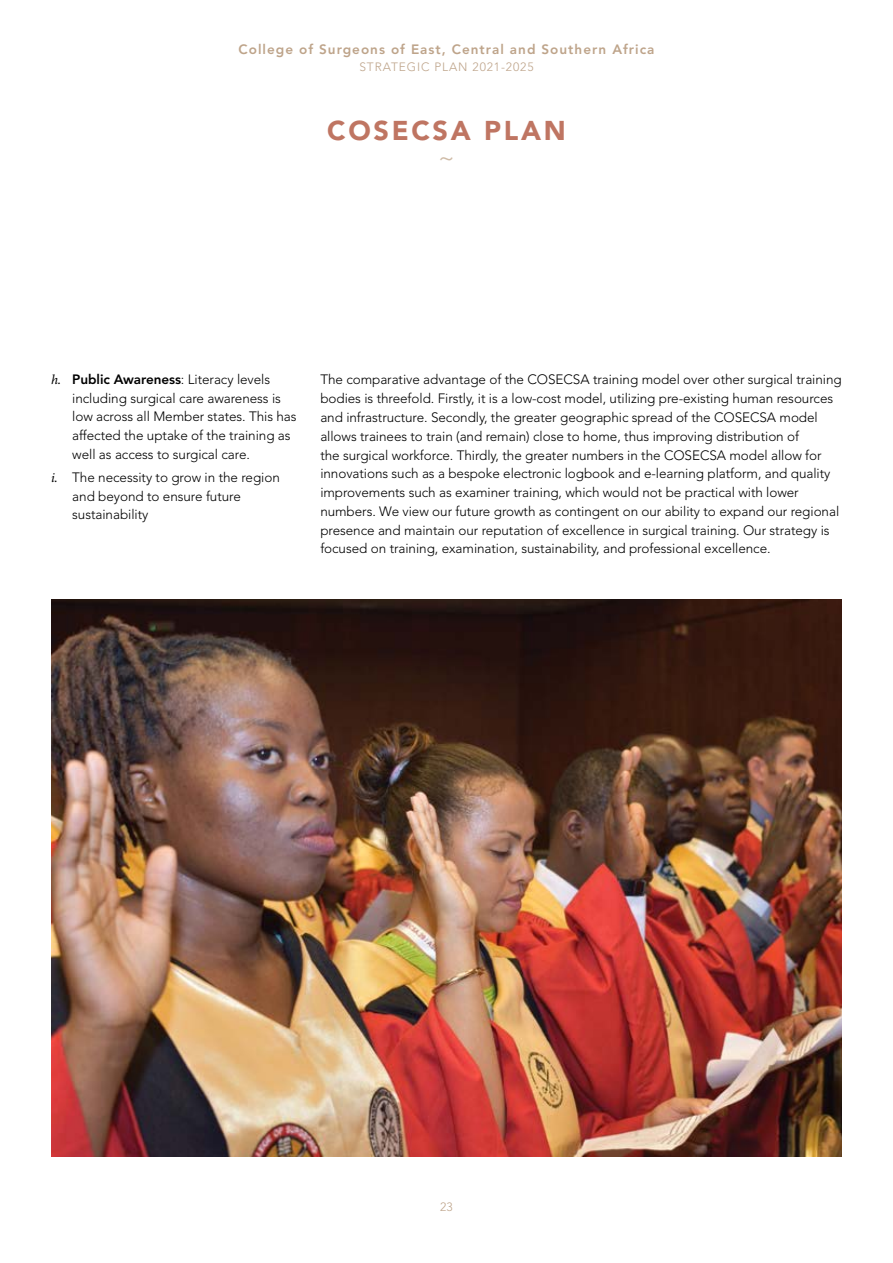
<style>
.page{position:relative;width:893px;height:1263px;background:#fff}
.page>*{position:absolute;margin:0;border:0;box-sizing:border-box;transform-origin:0 0}
.t1{font:900 27px "Avenir";letter-spacing:.1em;color:#bf7562}
.t2{font:300 27px "Avenir";color:#cfbba7}
.t3{font:300 13.5px/18.8px "Avenir";letter-spacing:-.005em;color:#000}
.t4{font:800 13.5px "Avenir";letter-spacing:.075em;color:#bea48a}
.t5{font:300 12px "Avenir";letter-spacing:.075em;color:#bea48a}
.s1{font-family:"Minion Variable Concept";font-weight:400;font-style:italic}
.s2{font-weight:800}
</style>
<div class="page">
<img style="left:51px;top:599px;width:791px;height:558px">
<p class="t4" style="left:239px;top:41px;width:417px">College of Surgeons of East, Central and Southern Africa</p>
<p class="t5" style="left:359px;top:59px;width:176px">STRATEGIC PLAN 2021-2025</p>
<h1 class="t1" style="left:327px;top:114px;width:240px">COSECSA PLAN</h1>
<h1 class="t2" style="left:437px;top:141px;width:19px">~</h1>
<p class="t3" style="left:72px;top:370px;width:226px;text-indent:-21px"><span class="s1">h.</span> <span class="s2">Public Awareness</span>: Literacy levels including surgical care awareness is low across all Member states. This has affected the uptake of the training as well as access to surgical care.</p>
<p class="t3" style="left:72px;top:468px;width:209px;text-indent:-21px"><span class="s1">i.</span> The necessity to grow in the region and beyond to ensure future sustainability</p>
<p class="t3" style="left:320px;top:370px;width:523px">The comparative advantage of the COSECSA training model over other surgical training bodies is threefold. Firstly, it is a low-cost model, utilizing pre-existing human resources and infrastructure. Secondly, the greater geographic spread of the COSECSA model allows trainees to train (and remain) close to home, thus improving distribution of<br>the surgical workforce. Thirdly, the greater numbers in the COSECSA model allow for innovations such as a bespoke electronic logbook and e-learning platform, and quality improvements such as examiner training, which would not be practical with lower numbers. We view our future growth as contingent on our ability to expand our regional presence and maintain our reputation of excellence in surgical training. Our strategy is focused on training, examination, sustainability, and professional excellence.</p>
<p class="t5" style="left:440px;top:1200px;width:14px">23</p>
</div>
